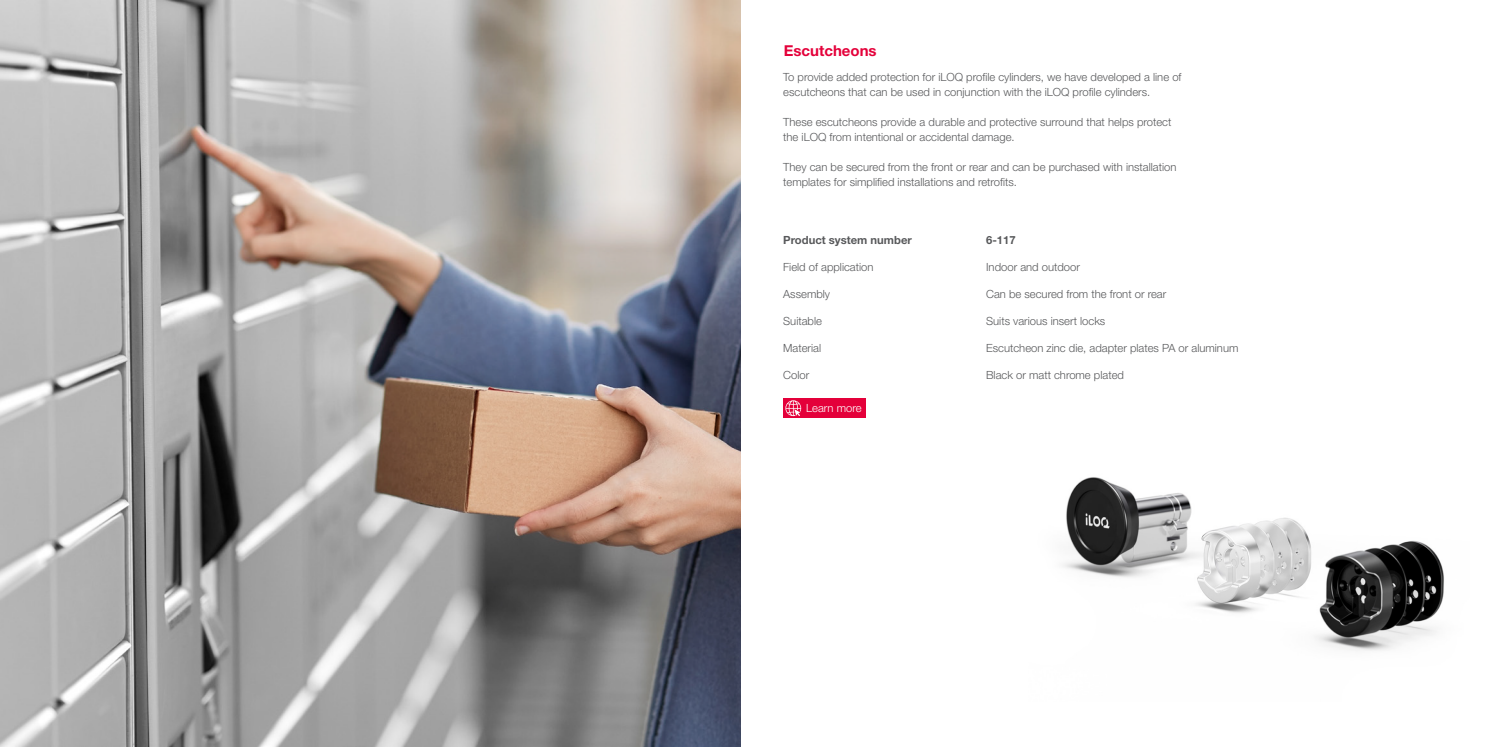
<style>
.page{position:relative;width:1492px;height:747px;background:#fff}
.page>*{position:absolute;margin:0;border:0;box-sizing:border-box;transform-origin:0 0}
.t1{font:700 15px "Helvetica Neue LT Std";color:#e4003a}
.t2{font:300 11.25px/15px "Helvetica Neue LT Std";color:#58595b}
.t3{font:700 11.25px "Helvetica Neue LT Std";color:#58595b}
.t4{font:300 11.25px "Helvetica Neue LT Std";color:#fff}
</style>
<div class="page">
<div style="left:783px;top:398px;width:83px;height:20px;background:#e4003a"></div>
<svg style="left:785px;top:400px;width:16px;height:16px"></svg>
<img style="left:1063px;top:477px;width:381px;height:174px">
<img style="left:0;top:0;width:741px;height:746px">
<h1 class="t1" style="left:783px;top:41px;width:94px">Escutcheons</h1>
<p class="t2" style="left:783px;top:69px;width:400px">To provide added protection for iLOQ profile cylinders, we have developed a line of escutcheons that can be used in conjunction with the iLOQ profile cylinders.</p>
<p class="t2" style="left:783px;top:114px;width:390px">These escutcheons provide a durable and protective surround that helps protect the iLOQ from intentional or accidental damage.</p>
<p class="t2" style="left:783px;top:159px;width:395px">They can be secured from the front or rear and can be purchased with installation templates for simplified installations and retrofits.</p>
<p class="t3" style="left:783px;top:233px;width:130px">Product system number</p>
<p class="t2" style="left:783px;top:259px;width:92px">Field of application</p>
<p class="t2" style="left:783px;top:286px;width:48px">Assembly</p>
<p class="t2" style="left:783px;top:313px;width:40px">Suitable</p>
<p class="t2" style="left:783px;top:340px;width:39px">Material</p>
<p class="t2" style="left:783px;top:367px;width:28px">Color</p>
<p class="t4" style="left:806px;top:401px;width:57px">Learn more</p>
<p class="t3" style="left:986px;top:233px;width:31px">6-117</p>
<p class="t2" style="left:986px;top:259px;width:95px">Indoor and outdoor</p>
<p class="t2" style="left:986px;top:286px;width:182px">Can be secured from the front or rear</p>
<p class="t2" style="left:986px;top:313px;width:121px">Suits various insert locks</p>
<p class="t2" style="left:986px;top:340px;width:254px">Escutcheon zinc die, adapter plates PA or aluminum</p>
<p class="t2" style="left:986px;top:367px;width:139px">Black or matt chrome plated</p>
</div>
